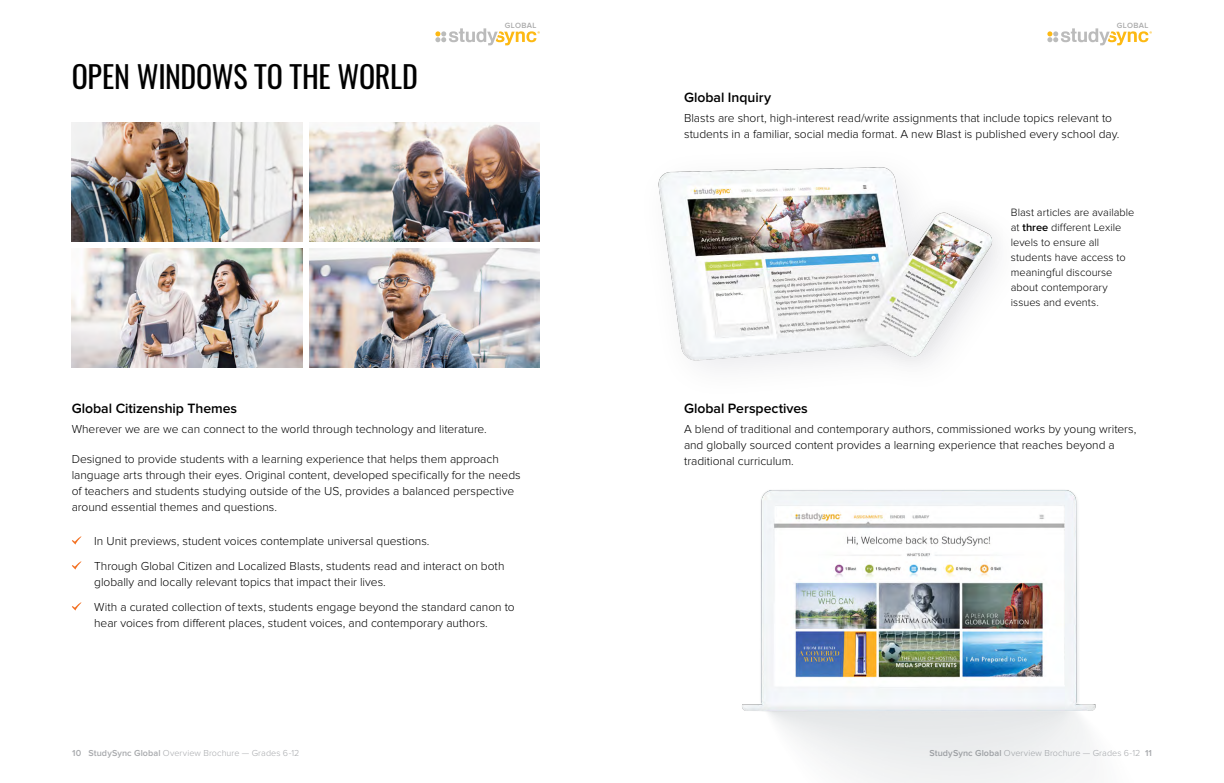
<style>
.page{position:relative;width:1224px;height:783px;background:#fff}
.page>*{position:absolute;margin:0;border:0;box-sizing:border-box;transform-origin:0 0}
.Custom_V_H2_-_Section_Headers{font:30px "Oswald";letter-spacing:-.01em;color:#000}
.Custom_V_H3_-_Small_Headings{font:600 14px "Proxima Nova";letter-spacing:-.005em;color:#000}
.Custom_V_P_-_Body{font:300 12px/16px "Proxima Nova";letter-spacing:-.005em;color:#000}
.Custom_V_P_-_Small_Captions{font:300 11px/15px "Proxima Nova";color:#000}
.t1{font:300 9px "Proxima Nova";letter-spacing:.01em;color:#a7a9ac}
.t2{font:600 7.8px "Proxima Nova";letter-spacing:.05em;color:#ababab}
.s1{font-family:"Study Syncnormal";font-weight:400;color:#fff}
.s2{font-weight:600}
</style>
<div class="page">
<svg style="left:435px;top:28px;width:105px;height:17px"></svg>
<svg style="left:1047px;top:28px;width:105px;height:17px"></svg>
<img style="left:72px;top:123px;width:230px;height:119px">
<img style="left:309px;top:123px;width:231px;height:119px">
<img style="left:72px;top:249px;width:230px;height:119px">
<img style="left:309px;top:249px;width:231px;height:119px">
<img style="left:658px;top:167px;width:340px;height:201px">
<img style="left:742px;top:490px;width:354px;height:293px">
<h2 class="Custom_V_H2_-_Section_Headers" style="left:72px;top:56px;width:348px">OPEN WINDOWS TO THE WORLD</h2>
<p class="t2" style="left:505px;top:21px;width:33px">GLOBAL</p>
<h3 class="Custom_V_H3_-_Small_Headings" style="left:72px;top:400px;width:167px">Global Citizenship Themes</h3>
<p class="Custom_V_P_-_Body" style="left:72px;top:421px;width:417px">Wherever we are we can connect to the world through technology and literature.</p>
<p class="Custom_V_P_-_Body" style="left:72px;top:451px;width:451px">Designed to provide students with a learning experience that helps them approach language arts through their eyes. Original content, developed specifically for the needs of teachers and students studying outside of the US, provides a balanced perspective around essential themes and questions.</p>
<p class="Custom_V_P_-_Body" style="left:72px;top:533px;width:359px"><span class="s1">P</span> In Unit previews, student voices contemplate universal questions.</p>
<p class="Custom_V_P_-_Body" style="left:94px;top:558px;width:412px;text-indent:-22px"><span class="s1">P</span> Through Global Citizen and Localized Blasts, students read and interact on both globally and locally relevant topics that impact their lives.</p>
<p class="Custom_V_P_-_Body" style="left:72px;top:599px;width:445px;text-align:center"><span class="s1">P</span> With a curated collection of texts, students engage beyond the standard canon to hear voices from different places, student voices, and contemporary authors.</p>
<p class="t2" style="left:1117px;top:21px;width:33px">GLOBAL</p>
<h3 class="Custom_V_H3_-_Small_Headings" style="left:684px;top:89px;width:89px">Global Inquiry</h3>
<p class="Custom_V_P_-_Body" style="left:684px;top:111px;width:437px">Blasts are short, high-interest read/write assignments that include topics relevant to students in a familiar, social media format. A new Blast is published every school day.</p>
<p class="Custom_V_P_-_Small_Captions" style="left:1011px;top:205px;width:125px">Blast articles are available at <span class="s2">three</span> different Lexile levels to ensure all students have access to meaningful discourse about contemporary issues and events.</p>
<h3 class="Custom_V_H3_-_Small_Headings" style="left:684px;top:400px;width:125px">Global Perspectives</h3>
<p class="Custom_V_P_-_Body" style="left:684px;top:421px;width:454px">A blend of traditional and contemporary authors, commissioned works by young writers, and globally sourced content provides a learning experience that reaches beyond a traditional curriculum.</p>
<p class="t1" style="left:72px;top:748px;width:229px"><span class="s2">10 StudySync Global</span> Overview Brochure — Grades 6-12</p>
<p class="t1" style="left:929px;top:748px;width:224px"><span class="s2">StudySync Global</span> Overview Brochure — Grades 6-12 <span class="s2">11</span></p>
</div>
